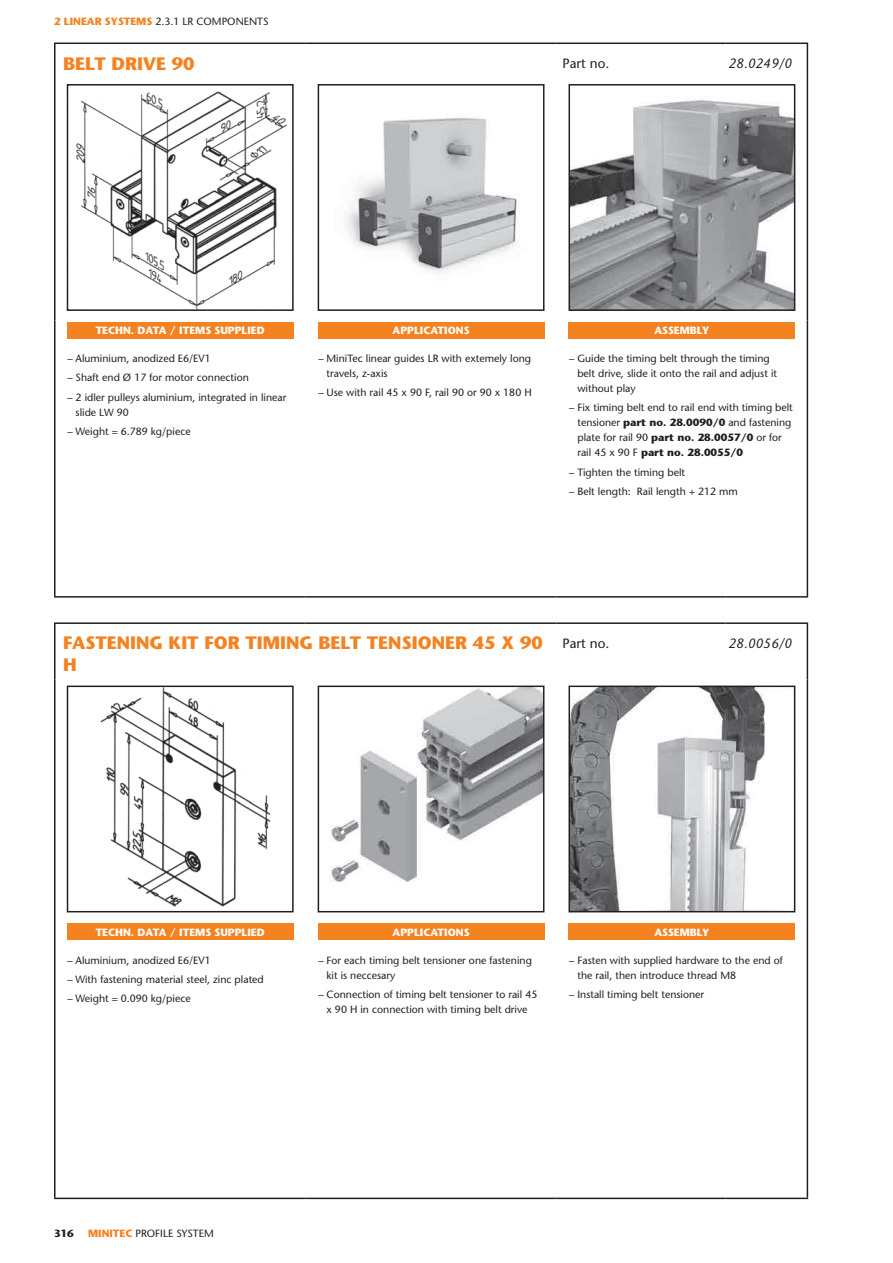
<style>
.page{position:relative;width:893px;height:1263px;background:#fff}
.page>*{position:absolute;margin:0;border:0;box-sizing:border-box;transform-origin:0 0}
.t1{font:700 18px/21.6px "Stone Sans";color:#f58220}
.t2{font:italic 13.5px "Stone Sans";color:#231f20}
.t3{font:13.5px "Stone Sans";color:#231f20}
.t4{font:10.5px/15px "Stone Sans";color:#231f20}
.t5{font:700 10.5px "Stone Sans";color:#fff}
.t6{font:700 10.5px "Stone Sans";color:#231f20}
.s1{font-weight:700;color:#f58220}
.s2{font-weight:700}
</style>
<div class="page">
<hr style="left:54px;top:43px;width:252px;height:1px;background:#231f20">
<hr style="left:54px;top:44px;width:2px;height:34px;background:#231f20">
<hr style="left:306px;top:43px;width:250px;height:1px;background:#231f20">
<hr style="left:54px;top:78px;width:2px;height:242px;background:#231f20">
<hr style="left:807px;top:78px;width:1px;height:242px;background:#231f20">
<hr style="left:54px;top:320px;width:2px;height:276px;background:#231f20">
<hr style="left:807px;top:320px;width:1px;height:276px;background:#231f20">
<hr style="left:54px;top:596px;width:252px;height:2px;background:#231f20">
<hr style="left:306px;top:596px;width:250px;height:2px;background:#231f20">
<hr style="left:556px;top:596px;width:170px;height:2px;background:#231f20">
<hr style="left:726px;top:596px;width:82px;height:2px;background:#231f20">
<hr style="left:556px;top:43px;width:170px;height:1px;background:#231f20">
<hr style="left:726px;top:43px;width:82px;height:1px;background:#231f20">
<hr style="left:807px;top:44px;width:1px;height:34px;background:#231f20">
<img style="left:76px;top:91px;width:212px;height:217px">
<div style="left:67px;top:84px;width:227px;height:227px;border:2px solid #231f20"></div>
<img style="left:346px;top:118px;width:174px;height:155px">
<div style="left:318px;top:84px;width:226px;height:227px;border:2px solid #231f20"></div>
<img style="left:571px;top:100px;width:221px;height:208px">
<div style="left:568px;top:84px;width:227px;height:227px;border:2px solid #231f20"></div>
<div style="left:67px;top:322px;width:226px;height:17px;background:#f58220"></div>
<div style="left:318px;top:322px;width:226px;height:17px;background:#f58220"></div>
<div style="left:569px;top:322px;width:226px;height:17px;background:#f58220"></div>
<hr style="left:54px;top:622px;width:252px;height:2px;background:#231f20">
<hr style="left:54px;top:624px;width:2px;height:55px;background:#231f20">
<hr style="left:306px;top:622px;width:250px;height:2px;background:#231f20">
<hr style="left:54px;top:679px;width:2px;height:243px;background:#231f20">
<hr style="left:807px;top:679px;width:1px;height:243px;background:#231f20">
<hr style="left:54px;top:922px;width:2px;height:275px;background:#231f20">
<hr style="left:807px;top:922px;width:1px;height:275px;background:#231f20">
<hr style="left:54px;top:1197px;width:252px;height:2px;background:#231f20">
<hr style="left:306px;top:1197px;width:250px;height:2px;background:#231f20">
<hr style="left:556px;top:1197px;width:170px;height:2px;background:#231f20">
<hr style="left:726px;top:1197px;width:82px;height:2px;background:#231f20">
<hr style="left:556px;top:622px;width:170px;height:2px;background:#231f20">
<hr style="left:726px;top:622px;width:82px;height:2px;background:#231f20">
<hr style="left:807px;top:624px;width:1px;height:55px;background:#231f20">
<img style="left:100px;top:688px;width:171px;height:219px">
<div style="left:67px;top:685px;width:227px;height:227px;border:2px solid #231f20"></div>
<img style="left:330px;top:688px;width:211px;height:195px">
<div style="left:318px;top:685px;width:226px;height:227px;border:2px solid #231f20"></div>
<img style="left:571px;top:688px;width:216px;height:221px">
<div style="left:568px;top:685px;width:227px;height:227px;border:2px solid #231f20"></div>
<div style="left:67px;top:924px;width:226px;height:16px;background:#f58220"></div>
<div style="left:318px;top:924px;width:226px;height:16px;background:#f58220"></div>
<div style="left:569px;top:924px;width:226px;height:16px;background:#f58220"></div>
<p class="t4" style="left:54px;top:14px;width:216px"><span class="s1">2 LINEAR SYSTEMS</span> 2.3.1 LR COMPONENTS</p>
<h1 class="t1" style="left:63px;top:52px;width:133px">BELT DRIVE 90</h1>
<p class="t3" style="left:562px;top:56px;width:48px">Part no.</p>
<p class="t2" style="left:728px;top:56px;width:65px">28.0249/0</p>
<p class="t5" style="left:96px;top:324px;width:170px">TECHN. DATA / ITEMS SUPPLIED</p>
<p class="t4" style="left:67px;top:349px;width:221px;line-height:19.2px">− Aluminium, anodized E6/EV1<br>− Shaft end Ø 17 for motor connection<br>− 2 idler pulleys aluminium, integrated in linear</p>
<p class="t4" style="left:67px;top:402px;width:125px;line-height:19.2px;text-indent:9px">slide LW 90<br>− Weight = 6.789 kg/piece</p>
<p class="t5" style="left:393px;top:324px;width:78px">APPLICATIONS</p>
<p class="t4" style="left:326px;top:351px;width:206px;text-indent:-9px">− MiniTec linear guides LR with extemely long travels, z-axis</p>
<p class="t4" style="left:318px;top:385px;width:215px">− Use with rail 45 x 90 F, rail 90 or 90 x 180 H</p>
<p class="t5" style="left:654px;top:324px;width:57px">ASSEMBLY</p>
<p class="t4" style="left:577px;top:351px;width:201px;text-indent:-9px">− Guide the timing belt through the timing belt drive, slide it onto the rail and adjust it without play</p>
<p class="t4" style="left:577px;top:400px;width:217px;text-indent:-9px">− Fix timing belt end to rail end with timing belt tensioner <span class="s2">part no. 28.0090/0</span> and fastening plate for rail 90 <span class="s2">part no. 28.0057/0</span> or for rail 45 x 90 F <span class="s2">part no. 28.0055/0</span></p>
<p class="t4" style="left:569px;top:462px;width:171px;line-height:19.2px">− Tighten the timing belt<br>− Belt length: Rail length + 212 mm</p>
<h1 class="t1" style="left:63px;top:632px;width:481px">FASTENING KIT FOR TIMING BELT TENSIONER 45 X 90<br>H</h1>
<p class="t3" style="left:562px;top:635px;width:48px">Part no.</p>
<p class="t2" style="left:728px;top:635px;width:65px">28.0056/0</p>
<p class="t5" style="left:96px;top:926px;width:170px">TECHN. DATA / ITEMS SUPPLIED</p>
<p class="t4" style="left:67px;top:950px;width:198px;line-height:19.2px">− Aluminium, anodized E6/EV1<br>− With fastening material steel, zinc plated − Weight = 0.090 kg/piece</p>
<p class="t5" style="left:393px;top:926px;width:78px">APPLICATIONS</p>
<p class="t4" style="left:326px;top:952px;width:207px;text-indent:-9px">− For each timing belt tensioner one fastening kit is neccesary</p>
<p class="t4" style="left:318px;top:987px;width:221px;text-align:center">− Connection of timing belt tensioner to rail 45 x 90 H in connection with timing belt drive</p>
<p class="t5" style="left:654px;top:926px;width:57px">ASSEMBLY</p>
<p class="t4" style="left:577px;top:952px;width:207px;text-indent:-9px">− Fasten with supplied hardware to the end of the rail, then introduce thread M8</p>
<p class="t4" style="left:569px;top:987px;width:137px">− Install timing belt tensioner</p>
<p class="t6" style="left:54px;top:1227px;width:21px">316</p>
<p class="t4" style="left:88px;top:1226px;width:127px"><span class="s1">MINITEC</span> PROFILE SYSTEM</p>
</div>
